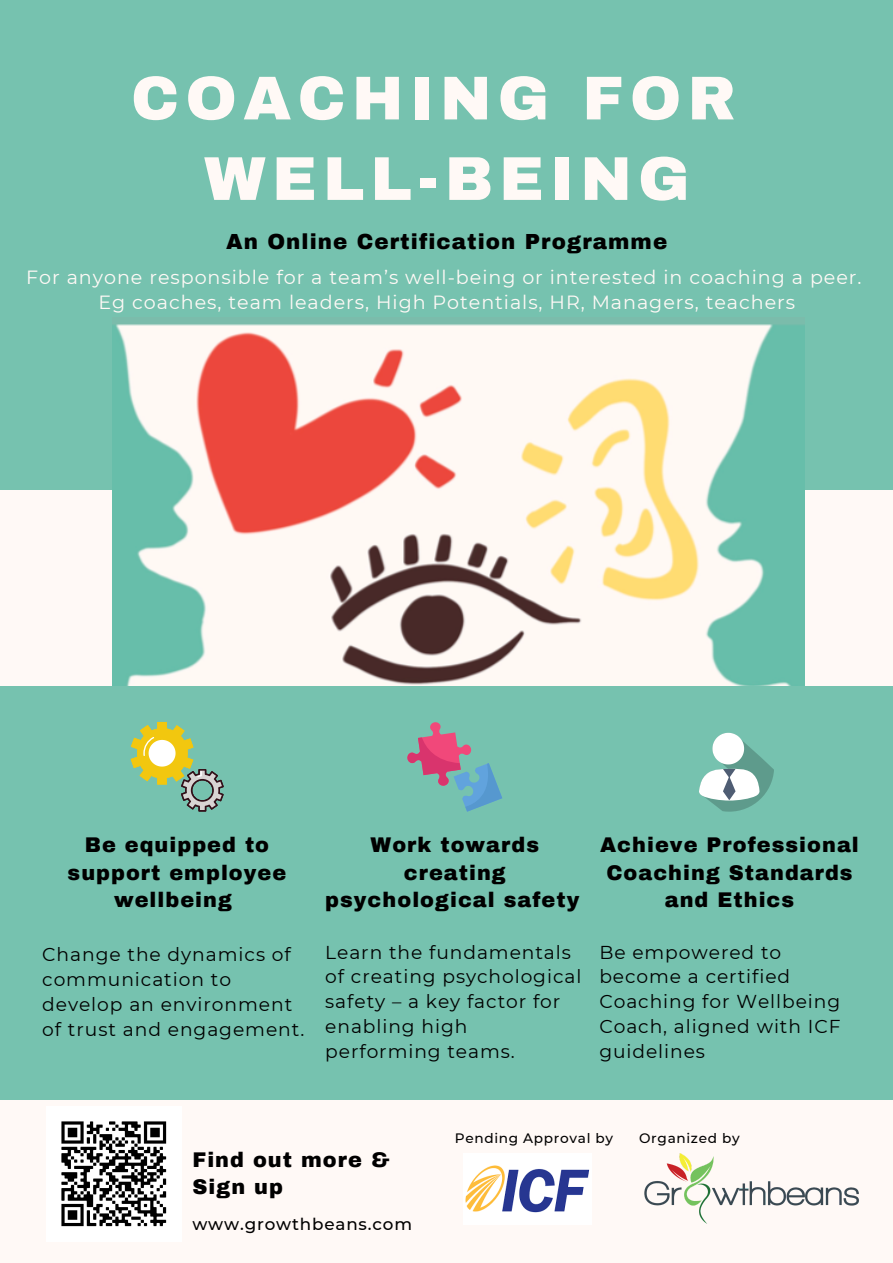
<style>
.page{position:relative;width:893px;height:1263px;background:#fff9f6}
.page>*{position:absolute;margin:0;border:0;box-sizing:border-box;transform-origin:0 0}
.t1{font:900 61.88px "Archivo";letter-spacing:.1em;color:#fff9f6}
.t2{font:900 21.38px "Archivo";letter-spacing:.05em;color:#000}
.t3{font:900 20.77px/27.6px "Archivo";letter-spacing:.05em;color:#000;text-align:center}
.t4{font:19.12px "Montserrat";letter-spacing:.05em;color:#fff9f6}
.t5{font:18.67px/24.8px "Montserrat";letter-spacing:.05em;color:#000}
.t6{font:500 16.73px "Montserrat";letter-spacing:.05em;color:#000}
.t7{font:500 13.65px "Montserrat";letter-spacing:.05em;color:#000}
</style>
<div class="page">
<div style="left:0;top:0;width:893px;height:489px;background:#76c2af"></div>
<img style="left:113px;top:324px;width:691px;height:362px">
<div style="left:0;top:686px;width:893px;height:414px;background:#76c2af"></div>
<img style="left:645px;top:1153px;width:214px;height:70px">
<svg style="left:131px;top:722px;width:92px;height:89px"></svg>
<svg style="left:407px;top:722px;width:95px;height:90px"></svg>
<svg style="left:699px;top:733px;width:75px;height:79px"></svg>
<img style="left:61px;top:1121px;width:106px;height:106px">
<img style="left:465px;top:1165px;width:125px;height:48px">
<p class="t1" style="left:131px;top:65px;width:606px">COACHING FOR</p>
<p class="t1" style="left:204px;top:146px;width:487px">WELL-BEING</p>
<p class="t2" style="left:226px;top:230px;width:442px">An Online Certification Programme</p>
<p class="t4" style="left:26px;top:265px;width:837px">For anyone responsible for a team’s well-being or interested in coaching a peer.</p>
<p class="t4" style="left:99px;top:291px;width:698px">Eg coaches, team leaders, High Potentials, HR, Managers, teachers</p>
<p class="t3" style="left:68px;top:831px;width:220px">Be equipped to support employee wellbeing</p>
<p class="t5" style="left:42px;top:942px;width:264px">Change the dynamics of communication to develop an environment of trust and engagement.</p>
<p class="t3" style="left:325px;top:831px;width:256px">Work towards creating psychological safety</p>
<p class="t5" style="left:325px;top:939px;width:258px">Learn the fundamentals of creating psychological safety – a key factor for enabling high performing teams.</p>
<p class="t3" style="left:600px;top:831px;width:260px">Achieve Professional<br>Coaching Standards and Ethics</p>
<p class="t5" style="left:599px;top:939px;width:243px">Be empowered to become a certified<br>Coaching for Wellbeing<br>Coach, aligned with ICF guidelines</p>
<p class="t7" style="left:455px;top:1129px;width:160px">Pending Approval by</p>
<p class="t7" style="left:639px;top:1129px;width:102px">Organized by</p>
<p class="t3" style="left:192px;top:1146px;width:198px">Find out more &amp;</p>
<p class="t3" style="left:192px;top:1174px;width:92px">Sign up</p>
<p class="t6" style="left:192px;top:1214px;width:221px">www.growthbeans.com</p>
</div>
